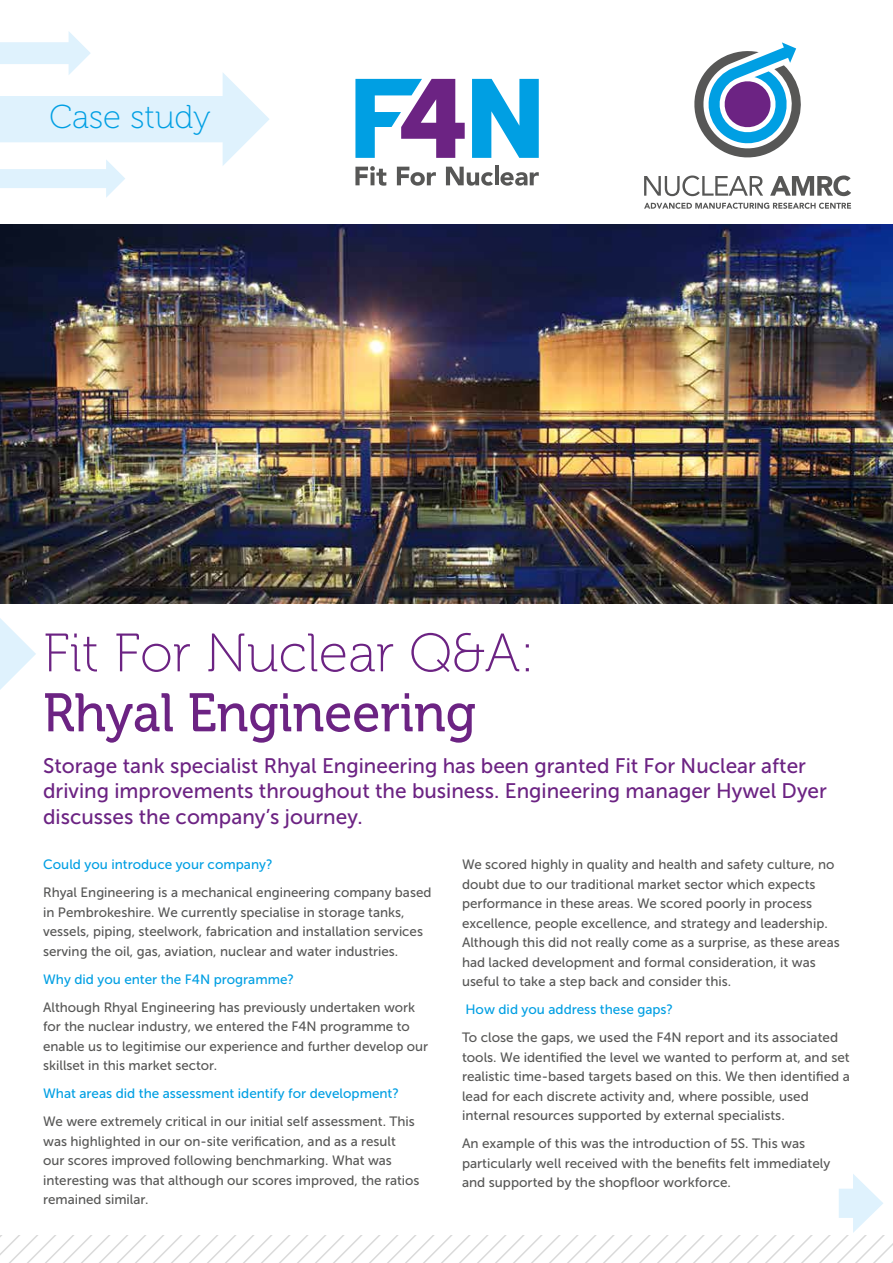
<style>
.page{position:relative;width:893px;height:1263px;background:#fff}
.page>*{position:absolute;margin:0;border:0;box-sizing:border-box;transform-origin:0 0}
.t1{font:54px "Museo 100";color:#6c2383}
.t2{font:54px "Museo 500";color:#6c2383;scale:.94 1}
.t3{font:33px "Museo 100";color:#009fe3}
.t4{font:21px/25.5px "Museo Sans 500";color:#6c2383}
.t5{font:13.5px/19.5px "Museo Sans 500";color:#575756}
.t6{font:13.5px "Museo Sans 500";color:#009fe3}
</style>
<div class="page">
<img style="left:0;top:224px;width:893px;height:380px">
<svg style="left:694px;top:42px;width:107px;height:116px"></svg>
<svg style="left:644px;top:175px;width:207px;height:34px"></svg>
<svg style="left:0;top:594px;width:36px;height:96px"></svg>
<svg style="left:355px;top:166px;width:31px;height:20px"></svg>
<svg style="left:397px;top:167px;width:39px;height:19px"></svg>
<svg style="left:446px;top:167px;width:47px;height:19px"></svg>
<hr style="left:495px;top:165px;width:4px;height:20px;background:#575756">
<svg style="left:500px;top:172px;width:39px;height:14px"></svg>
<svg style="left:355px;top:79px;width:110px;height:79px"></svg>
<svg style="left:472px;top:79px;width:67px;height:79px"></svg>
<svg style="left:0;top:31px;width:269px;height:167px"></svg>
<svg style="left:0;top:1174px;width:893px;height:89px"></svg>
<h2 class="t3" style="left:50px;top:99px;width:163px">Case study</h2>
<h1 class="t1" style="left:43px;top:624px;width:493px">Fit For Nuclear Q&amp;A:</h1>
<h1 class="t2" style="left:43px;top:683px;width:462px">Rhyal Engineering</h1>
<h3 class="t4" style="left:43px;top:753px;width:785px">Storage tank specialist Rhyal Engineering has been granted Fit For Nuclear after driving improvements throughout the business. Engineering manager Hywel Dyer discusses the company’s journey.</h3>
<p class="t6" style="left:43px;top:857px;width:231px">Could you introduce your company?</p>
<p class="t5" style="left:43px;top:883px;width:390px">Rhyal Engineering is a mechanical engineering company based in Pembrokeshire. We currently specialise in storage tanks, vessels, piping, steelwork, fabrication and installation services serving the oil, gas, aviation, nuclear and water industries.</p>
<p class="t6" style="left:43px;top:971px;width:253px">Why did you enter the F4N programme?</p>
<p class="t5" style="left:43px;top:997px;width:387px">Although Rhyal Engineering has previously undertaken work for the nuclear industry, we entered the F4N programme to enable us to legitimise our experience and further develop our skillset in this market sector.</p>
<p class="t6" style="left:43px;top:1086px;width:357px">What areas did the assessment identify for development?</p>
<p class="t5" style="left:43px;top:1112px;width:378px">We were extremely critical in our initial self assessment. This was highlighted in our on-site verification, and as a result our scores improved following benchmarking. What was interesting was that although our scores improved, the ratios remained similar.</p>
<p class="t5" style="left:462px;top:855px;width:379px">We scored highly in quality and health and safety culture, no doubt due to our traditional market sector which expects performance in these areas. We scored poorly in process excellence, people excellence, and strategy and leadership.<br>Although this did not really come as a surprise, as these areas had lacked development and formal consideration, it was useful to take a step back and consider this.</p>
<p class="t6" style="left:465px;top:1002px;width:209px">How did you address these gaps?</p>
<p class="t5" style="left:462px;top:1028px;width:389px">To close the gaps, we used the F4N report and its associated tools. We identified the level we wanted to perform at, and set realistic time-based targets based on this. We then identified a lead for each discrete activity and, where possible, used internal resources supported by external specialists.</p>
<p class="t5" style="left:462px;top:1134px;width:370px">An example of this was the introduction of 5S. This was particularly well received with the benefits felt immediately and supported by the shopfloor workforce.</p>
</div>
